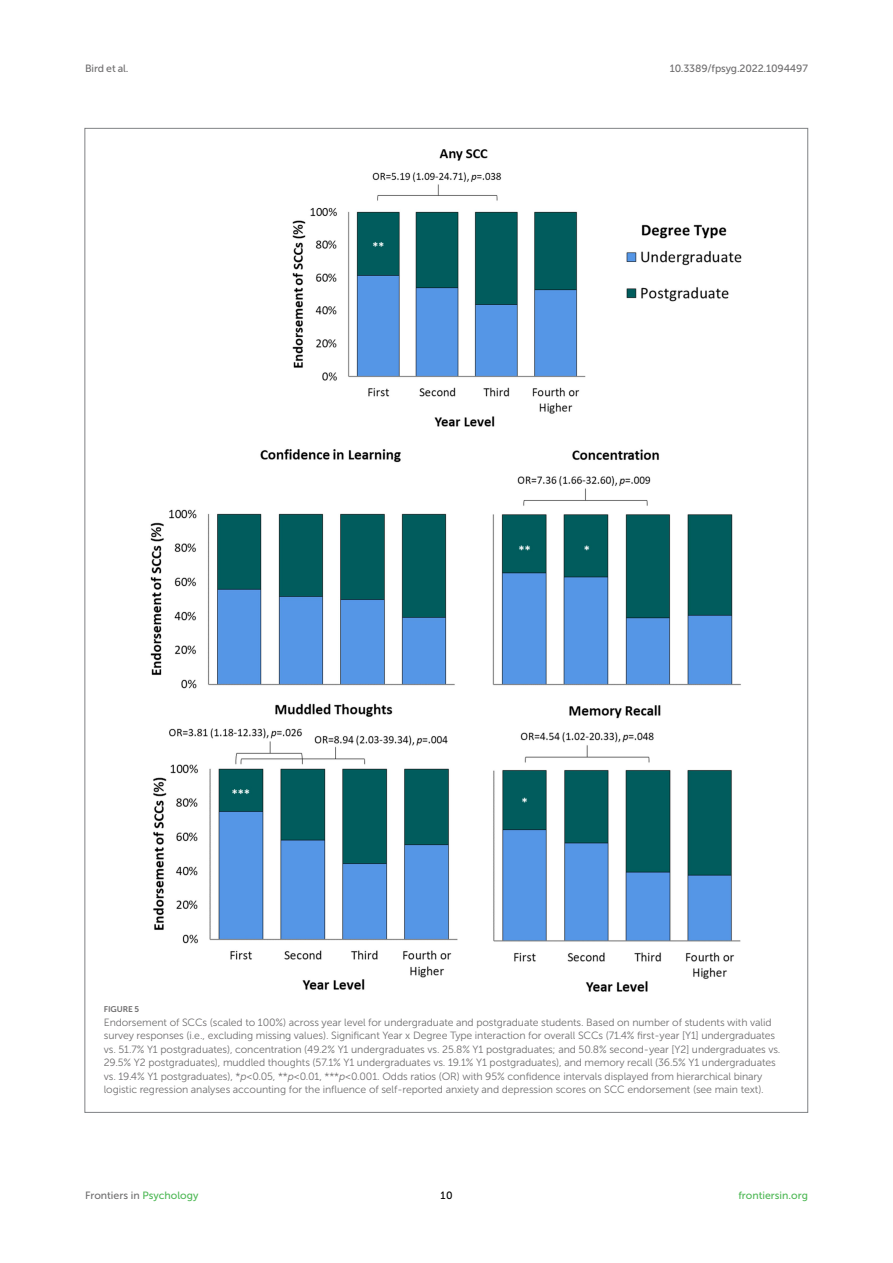
<style>
.page{position:relative;width:893px;height:1263px;background:#fff}
.page>*{position:absolute;margin:0;border:0;box-sizing:border-box;transform-origin:0 0}
.FIG_LEG{font:10.5px/13.5px "Museo Sans 300";letter-spacing:-.01em;color:#706f70}
.t1{font:10.5px "Museo Sans 500";letter-spacing:-.015em;color:#706f70}
.t2{font:10.5px "Museo Sans 500";color:#4eb855}
.t3{font:10.5px "Museo Sans 500";color:#000}
.FIG_HD{font:8.25px "Museo Sans 700";letter-spacing:-.01em;color:#706f70}
.s1{font-style:italic}
.s2{color:#4eb855}
</style>
<div class="page">
<img style="left:150px;top:149px;width:592px;height:843px">
<p class="t1" style="left:85px;top:63px;width:45px">Bird et al.</p>
<p class="t1" style="left:670px;top:63px;width:140px">10.3389/fpsyg.2022.1094497</p>
<p class="FIG_HD" style="left:104px;top:1005px;width:37px">FIGURE 5</p>
<p class="FIG_LEG" style="left:104px;top:1016px;width:678px">Endorsement of SCCs (scaled to 100%) across year level for undergraduate and postgraduate students. Based on number of students with valid survey responses (i.e., excluding missing values). Significant Year x Degree Type interaction for overall SCCs (71.4% first-year [Y1] undergraduates vs. 51.7% Y1 postgraduates), concentration (49.2% Y1 undergraduates vs. 25.8% Y1 postgraduates; and 50.8% second-year [Y2] undergraduates vs.<br>29.5% Y2 postgraduates), muddled thoughts (57.1% Y1 undergraduates vs. 19.1% Y1 postgraduates), and memory recall (36.5% Y1 undergraduates vs. 19.4% Y1 postgraduates), *<span class="s1">p</span> &lt; 0.05, **<span class="s1">p</span> &lt; 0.01, ***<span class="s1">p</span> &lt; 0.001. Odds ratios (OR) with 95% confidence intervals displayed from hierarchical binary logistic regression analyses accounting for the influence of self-reported anxiety and depression scores on SCC endorsement (see main text).</p>
<p class="t1" style="left:85px;top:1190px;width:115px">Frontiers in <span class="s2">Psychology</span></p>
<p class="t3" style="left:440px;top:1190px;width:14px">10</p>
<p class="t2" style="left:738px;top:1190px;width:71px">frontiersin.org</p>
</div>
